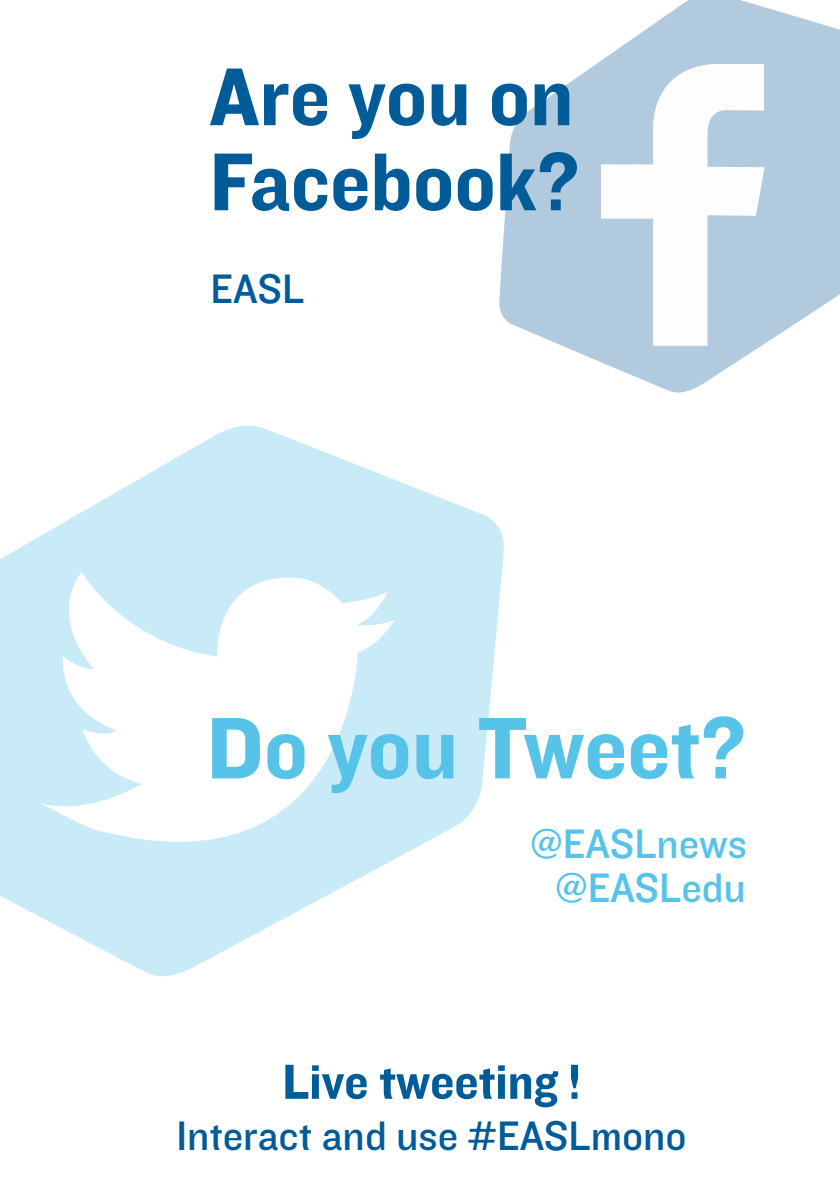
<style>
.page{position:relative;width:840px;height:1191px;background:#fff}
.page>*{position:absolute;margin:0;border:0;box-sizing:border-box;transform-origin:0 0}
.t1{font:90.8px "Knockout HTF51 Middleweight";color:#57c3e8}
.t2{font:85px/85px "Knockout HTF51 Middleweight";color:#005c98}
.t3{font:51px "Knockout HTF51 Middleweight";color:#005c98}
.t4{font:42.8px "Knockout HTF31 Junior Middlewt";color:#005c98}
.t5{font:42.8px "Knockout HTF31 Junior Middlewt";color:#57c3e8}
</style>
<div class="page">
<svg style="left:0;top:425px;width:503px;height:551px;fill:#c9ebf7"></svg>
<svg style="left:499px;top:0;width:340px;height:392px;fill:#b2cadd"></svg>
<svg style="left:599px;top:62px;width:167px;height:285px"></svg>
<p class="t2" style="left:209px;top:57px;width:370px">Are you on<br>Facebook?</p>
<p class="t4" style="left:210px;top:266px;width:95px">EASL</p>
<p class="t1" style="left:207px;top:700px;width:539px">Do you Tweet?</p>
<p class="t5" style="left:530px;top:821px;width:218px">@EASLnews</p>
<p class="t5" style="left:555px;top:864px;width:192px">@EASLedu</p>
<p class="t3" style="left:282px;top:1054px;width:299px">Live tweeting !</p>
<p class="t4" style="left:176px;top:1113px;width:511px">Interact and use #EASLmono</p>
</div>
